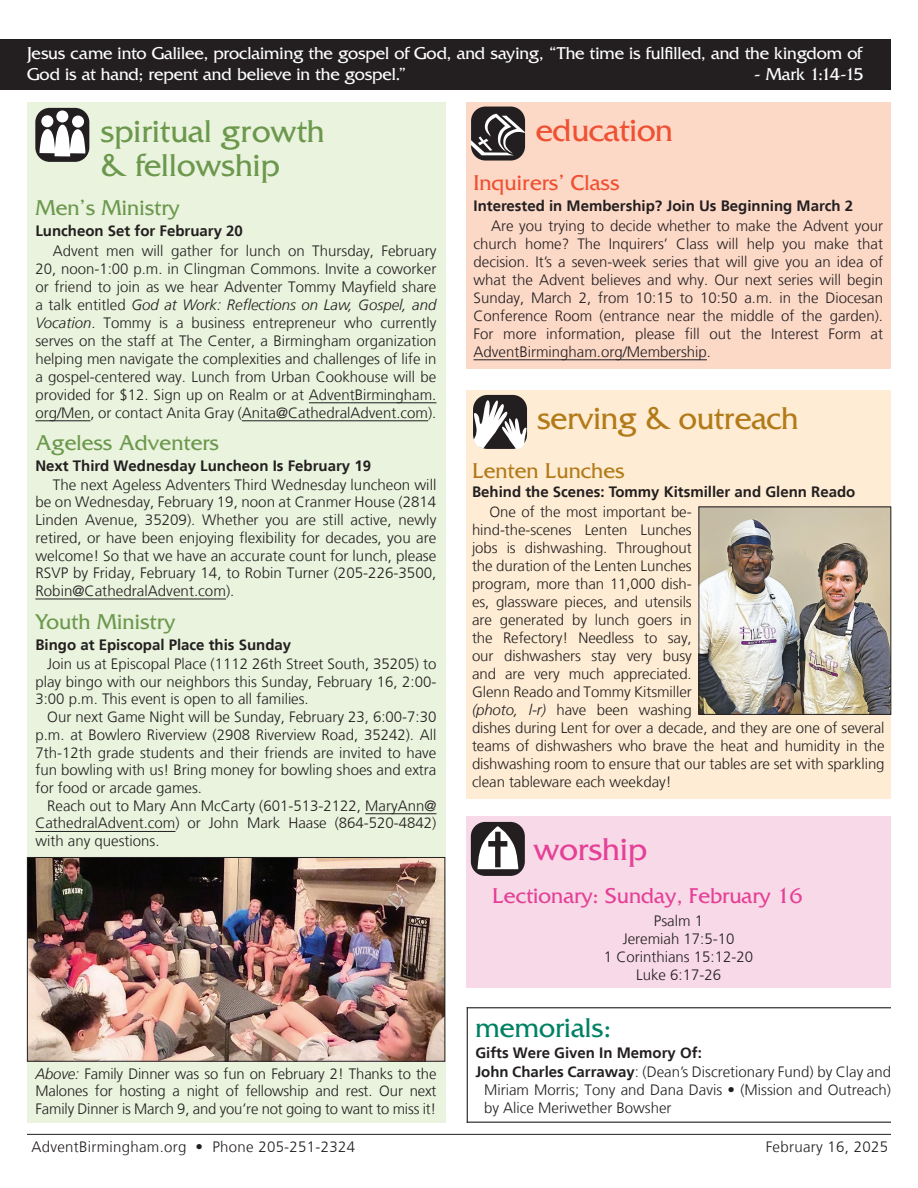
<style>
.page{position:relative;width:918px;height:1188px;background:#fff}
.page>*{position:absolute;margin:0;border:0;box-sizing:border-box;transform-origin:0 0}
.t1{font:33px/34.5px "Friz Quadrata Std";color:#6c984d}
.t2{font:33px "Friz Quadrata Std";letter-spacing:-.01em;color:#b37a19}
.t3{font:33px "Friz Quadrata Std";letter-spacing:-.01em;color:#ef5032}
.t4{font:33px "Friz Quadrata Std";color:#e44097}
.t5{font:28.5px "Friz Quadrata Std";color:#008164}
.t6{font:22.5px "Friz Quadrata Std";color:#6c984d}
.t7{font:22.5px "Friz Quadrata Std";color:#e44097}
.t8{font:22.5px "Friz Quadrata Std";color:#ef5032}
.t9{font:22.5px "Friz Quadrata Std";color:#b37a19}
.t10{font:18px/21.6px "Friz Quadrata Std";letter-spacing:-.01em;color:#fff}
.t11{font:300 15px/18px "Frutiger";letter-spacing:-.005em;color:#231f20;text-align:justify}
.t12{font:700 15px/19.2px "Frutiger";color:#231f20}
.t13{font:300 15px "Frutiger";letter-spacing:.02em;color:#231f20}
.s1{font-style:italic}
.s2{font-weight:300}
</style>
<div class="page">
<div style="left:0;top:39px;width:891px;height:51px;background:#231f20"></div>
<hr style="left:27px;top:1134px;width:864px;height:1px;background:#231f20">
<hr style="left:467px;top:1007px;width:1px;height:116px;background:#231f20">
<hr style="left:467px;top:1007px;width:424px;height:1px;background:#231f20">
<hr style="left:467px;top:1122px;width:424px;height:1px;background:#231f20">
<div style="left:467px;top:103px;width:424px;height:266px;background:#fcd8c7"></div>
<div style="left:471px;top:107px;width:54px;height:54px;background:#231f20;border-radius:14px"></div>
<svg style="left:471px;top:114px;width:55px;height:41px"></svg>
<hr style="left:474px;top:359px;width:233px;height:1px;background:#231f20">
<div style="left:27px;top:103px;width:418px;height:1020px;background:#e9f3dd"></div>
<div style="left:35px;top:108px;width:54px;height:54px;background:#231f20;border-radius:14px"></div>
<div style="left:41px;top:115px;width:12px;height:12px;background:#fff;border-radius:50%"></div>
<div style="left:56px;top:110px;width:12px;height:12px;background:#fff;border-radius:50%"></div>
<div style="left:72px;top:116px;width:12px;height:12px;background:#fff;border-radius:50%"></div>
<svg style="left:40px;top:125px;width:46px;height:31px"></svg>
<hr style="left:365px;top:813px;width:71px;height:1px;background:#231f20">
<hr style="left:35px;top:831px;width:140px;height:1px;background:#231f20">
<div style="left:467px;top:816px;width:424px;height:172px;background:#f8d9e7"></div>
<div style="left:471px;top:822px;width:54px;height:54px;background:#231f20;border-radius:14px"></div>
<svg style="left:478px;top:826px;width:40px;height:43px"></svg>
<hr style="left:35px;top:599px;width:191px;height:1px;background:#231f20">
<hr style="left:309px;top:402px;width:127px;height:1px;background:#231f20">
<hr style="left:35px;top:420px;width:55px;height:1px;background:#231f20">
<hr style="left:242px;top:420px;width:186px;height:1px;background:#231f20">
<img style="left:29px;top:859px;width:414px;height:201px">
<div style="left:27px;top:857px;width:418px;height:205px;border:1px solid #231f20"></div>
<div style="left:467px;top:390px;width:424px;height:408px;background:#feedd4"></div>
<div style="left:473px;top:395px;width:54px;height:54px;background:#231f20;border-radius:14px"></div>
<svg style="left:473px;top:400px;width:54px;height:49px"></svg>
<img style="left:701px;top:509px;width:188px;height:204px">
<div style="left:699px;top:507px;width:192px;height:208px;border:1px solid #231f20"></div>
<p class="t10" style="left:27px;top:42px;width:836px">Jesus came into Galilee, proclaiming the gospel of God, and saying, “The time is fulfilled, and the kingdom of<br>God is at hand; repent and believe in the gospel.”</p>
<p class="t10" style="left:754px;top:64px;width:111px">- Mark 1:14-15</p>
<h1 class="t1" style="left:101px;top:114px;width:226px">spiritual growth &amp; fellowship</h1>
<h3 class="t6" style="left:35px;top:195px;width:146px">Men’s Ministry</h3>
<p class="t12" style="left:35px;top:221px;width:209px">Luncheon Set for February 20</p>
<p class="t11" style="left:35px;top:242px;width:403px;text-indent:17px">Advent men will gather for lunch on Thursday, February 20, noon-1:00 p.m. in Clingman Commons. Invite a coworker or friend to join as we hear Adventer Tommy Mayfield share a talk entitled <span class="s1">God at Work: Reflections on Law, Gospel, and Vocation</span>. Tommy is a business entrepreneur who currently serves on the staff at The Center, a Birmingham organization helping men navigate the complexities and challenges of life in a gospel-centered way. Lunch from Urban Cookhouse will be provided for $12. Sign up on Realm or at AdventBirmingham. org/Men, or contact Anita Gray (Anita@CathedralAdvent.com).</p>
<h3 class="t6" style="left:35px;top:430px;width:185px">Ageless Adventers</h3>
<p class="t12" style="left:35px;top:456px;width:337px">Next Third Wednesday Luncheon Is February 19</p>
<p class="t11" style="left:35px;top:476px;width:403px;text-indent:17px">The next Ageless Adventers Third Wednesday luncheon will be on Wednesday, February 19, noon at Cranmer House (2814<br>Linden Avenue, 35209). Whether you are still active, newly retired, or have been enjoying flexibility for decades, you are welcome! So that we have an accurate count for lunch, please RSVP by Friday, February 14, to Robin Turner (205-226-3500, Robin@CathedralAdvent.com).</p>
<h3 class="t6" style="left:35px;top:609px;width:141px">Youth Ministry</h3>
<p class="t12" style="left:35px;top:635px;width:257px">Bingo at Episcopal Place this Sunday</p>
<p class="t11" style="left:35px;top:655px;width:403px;text-indent:12px">Join us at Episcopal Place (1112 26th Street South, 35205) to play bingo with our neighbors this Sunday, February 16, 2:00- 3:00 p.m. This event is open to all families.</p>
<p class="t11" style="left:35px;top:708px;width:403px;text-indent:12px">Our next Game Night will be Sunday, February 23, 6:00-7:30 p.m. at Bowlero Riverview (2908 Riverview Road, 35242). All 7th-12th grade students and their friends are invited to have fun bowling with us! Bring money for bowling shoes and extra for food or arcade games.</p>
<p class="t11" style="left:35px;top:797px;width:402px;text-indent:12px">Reach out to Mary Ann McCarty (601-513-2122, MaryAnn@ CathedralAdvent.com) or John Mark Haase (864-520-4842) with any questions.</p>
<p class="t11" style="left:35px;top:1065px;width:403px"><span class="s1">Above:</span> Family Dinner was so fun on February 2! Thanks to the Malones for hosting a night of fellowship and rest. Our next Family Dinner is March 9, and you’re not going to want to miss it!</p>
<h1 class="t3" style="left:536px;top:112px;width:139px">education</h1>
<h3 class="t8" style="left:474px;top:170px;width:148px">Inquirers’ Class</h3>
<p class="t12" style="left:474px;top:196px;width:381px">Interested in Membership? Join Us Beginning March 2</p>
<p class="t11" style="left:474px;top:217px;width:411px;text-indent:17px">Are you trying to decide whether to make the Advent your church home? The Inquirers’ Class will help you make that decision. It’s a seven-week series that will give you an idea of what the Advent believes and why. Our next series will begin Sunday, March 2, from 10:15 to 10:50 a.m. in the Diocesan Conference Room (entrance near the middle of the garden).<br>For more information, please fill out the Interest Form at AdventBirmingham.org/Membership.</p>
<h1 class="t2" style="left:537px;top:400px;width:263px">serving &amp; outreach</h1>
<h3 class="t9" style="left:472px;top:458px;width:154px">Lenten Lunches</h3>
<p class="t12" style="left:472px;top:482px;width:385px">Behind the Scenes: Tommy Kitsmiller and Glenn Reado</p>
<p class="t11" style="left:472px;top:503px;width:414px;text-align:left;text-indent:17px">One of the most important be-<br>hind-the-scenes Lenten Lunches<br>jobs is dishwashing. Throughout<br>the duration of the Lenten Lunches<br>program, more than 11,000 dish-<br>es, glassware pieces, and utensils<br>are generated by lunch goers in<br>the Refectory! Needless to say,<br>our dishwashers stay very busy<br>and are very much appreciated.<br>Glenn Reado and Tommy Kitsmiller<br><span class="s1">(photo, l-r)</span> have been washing<br>dishes during Lent for over a decade, and they are one of several teams of dishwashers who brave the heat and humidity in the dishwashing room to ensure that our tables are set with sparkling clean tableware each weekday!</p>
<h1 class="t4" style="left:534px;top:831px;width:115px">worship</h1>
<h3 class="t7" style="left:492px;top:883px;width:312px">Lectionary: Sunday, February 16</h3>
<p class="t11" style="left:604px;top:912px;width:151px;text-align:center">Psalm 1<br>Jeremiah 17:5-10<br>1 Corinthians 15:12-20<br>Luke 6:17-26</p>
<h2 class="t5" style="left:475px;top:1012px;width:138px">memorials:</h2>
<p class="t12" style="left:475px;top:1043px;width:417px">Gifts Were Given In Memory Of:<br>John Charles Carraway<span class="s2">: (Dean’s Discretionary Fund) by Clay and</span></p>
<p class="t11" style="left:484px;top:1081px;width:408px">Miriam Morris; Tony and Dana Davis • (Mission and Outreach) by Alice Meriwether Bowsher</p>
<p class="t13" style="left:32px;top:1138px;width:325px">AdventBirmingham.org • Phone 205-251-2324</p>
<p class="t13" style="left:766px;top:1138px;width:124px">February 16, 2025</p>
</div>
